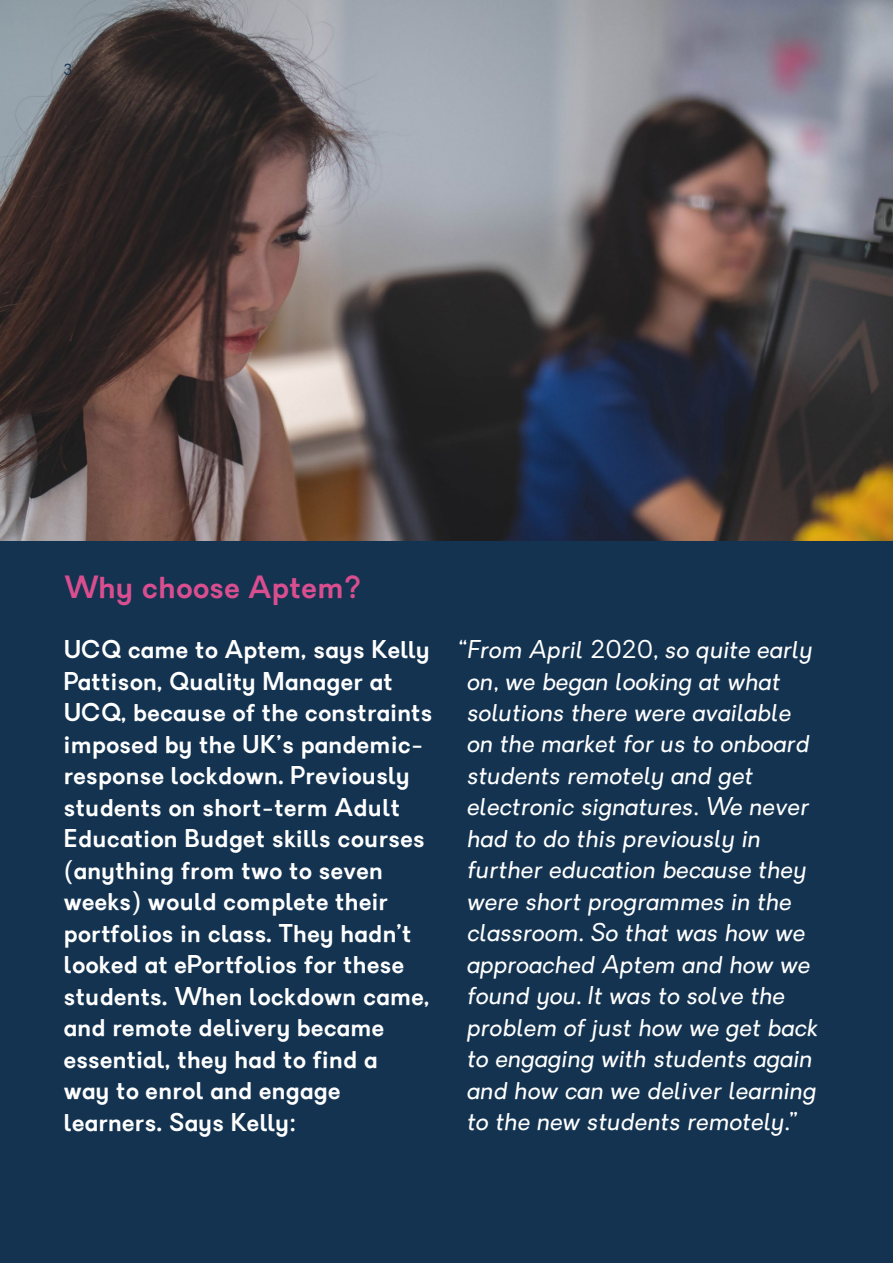
<style>
.page{position:relative;width:893px;height:1263px;background:#133351}
.page>*{position:absolute;margin:0;border:0;box-sizing:border-box;transform-origin:0 0}
.t1{font:600 30px "Granary";letter-spacing:.02em;color:#d94e8f}
.t2{font:italic 24px/31.5px "Granary";letter-spacing:.02em;color:#fff}
.t3{font:600 24px/31.5px "Granary";letter-spacing:.02em;color:#fff}
.t4{font:15px "Granary";color:#163353}
</style>
<div class="page">
<img style="left:0;top:0;width:893px;height:540px">
<p class="t4" style="left:64px;top:60px;width:10px">3</p>
<p class="t1" style="left:64px;top:567px;width:299px">Why choose Aptem?</p>
<p class="t3" style="left:64px;top:634px;width:370px">UCQ came to Aptem, says Kelly<br>Pattison, Quality Manager at<br>UCQ, because of the constraints imposed by the UK’s pandemic&shy;response lockdown. Previously students on short-term Adult<br>Education Budget skills courses (anything from two to seven weeks) would complete their portfolios in class. They hadn’t looked at ePortfolios for these students. When lockdown came, and remote delivery became essential, they had to find a<br>way to enrol and engage learners. Says Kelly:</p>
<p class="t2" style="left:468px;top:634px;width:352px;text-indent:-11px">“From April 2020, so quite early on, we began looking at what solutions there were available on the market for us to onboard students remotely and get electronic signatures. We never had to do this previously in further education because they were short programmes in the classroom. So that was how we approached Aptem and how we found you. It was to solve the problem of just how we get back to engaging with students again and how can we deliver learning to the new students remotely.”</p>
</div>
